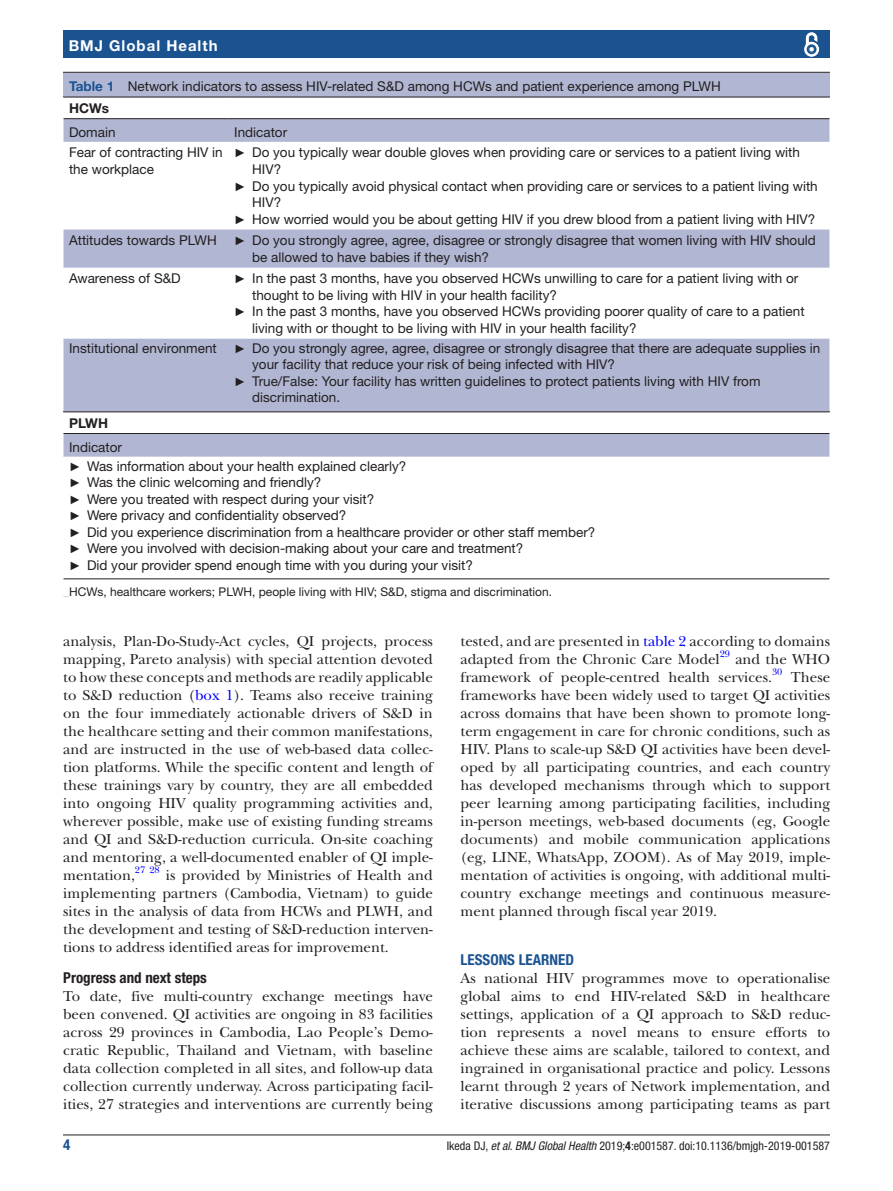
<style>
.page{position:relative;width:893px;height:1191px;background:#fff}
.page>*{position:absolute;margin:0;border:0;box-sizing:border-box;transform-origin:0 0}
.t1{font:15px/18px "New Baskerville";color:#231f20;text-align:justify}
.t2{font:700 condensed 15px "Helvetica Neue LT Std";color:#231f20}
.t3{font:700 condensed 15px "Helvetica Neue LT Std";color:#1b5391}
.t4{font:700 15px "Helvetica Neue LT Std";letter-spacing:.065em;color:#fff}
.t5{font:13.5px/16.5px "Helvetica Neue LT Std";color:#231f20}
.t6{font:700 13.5px "Helvetica Neue LT Std";color:#231f20}
.t7{font:12px "Helvetica Neue LT Std";color:#231f20}
.t8{font:condensed 12px "Helvetica Neue LT Std";color:#231f20}
.t9{font:9.9px "New Baskerville";color:#00f}
.s1{font-weight:700;color:#1b5391}
.s2{font-weight:700}
.s3{font-family:"Arial";font-size:12px}
.s4{color:#00f}
.s5{font-style:italic}
</style>
<div class="page">
<hr style="left:63px;top:1134px;width:767px;height:1px;background:#231f20">
<div style="left:63px;top:31px;width:767px;height:27px;background:#1b5391"></div>
<svg style="left:804px;top:32px;width:16px;height:25px"></svg>
<div style="left:808px;top:46px;width:7px;height:7px;border:1px solid #1b5391;border-radius:50%"></div>
<div style="left:63px;top:73px;width:767px;height:523px;background:#b1b7d3"></div>
<hr style="left:63px;top:72px;width:767px;height:1px;background:#231f20">
<svg style="left:64px;top:98px;width:766px;height:241px;fill:#fff"></svg>
<hr style="left:228px;top:118px;width:602px;height:1px;background:#231f20">
<hr style="left:63px;top:97px;width:165px;height:1px;background:#231f20">
<hr style="left:228px;top:97px;width:602px;height:1px;background:#231f20">
<hr style="left:63px;top:118px;width:165px;height:1px;background:#231f20">
<svg style="left:63px;top:97px;width:1px;height:45px"></svg>
<hr style="left:63px;top:142px;width:1px;height:87px;background:#fff">
<hr style="left:63px;top:229px;width:1px;height:39px;background:#fff">
<hr style="left:63px;top:268px;width:1px;height:71px;background:#fff">
<hr style="left:63px;top:339px;width:1px;height:72px;background:#fff">
<svg style="left:64px;top:412px;width:766px;height:184px;background:#f4f5f8"></svg>
<hr style="left:63px;top:411px;width:767px;height:1px;background:#231f20">
<hr style="left:63px;top:433px;width:767px;height:1px;background:#231f20">
<hr style="left:63px;top:578px;width:767px;height:1px;background:#231f20">
<svg style="left:63px;top:412px;width:1px;height:44px"></svg>
<hr style="left:63px;top:456px;width:1px;height:123px;background:#fff">
<svg style="left:63px;top:579px;width:1px;height:17px"></svg>
<hr style="left:69px;top:595px;width:761px;height:2px;background:#fff">
<p class="t4" style="left:69px;top:36px;width:150px">BMJ Global Health</p>
<p class="t5" style="left:69px;top:75px;width:653px;line-height:22px"><span class="s1">Table 1</span> Network indicators to assess HIV-related S&amp;D among HCWs and patient experience among PLWH<br><span class="s2">HCWs</span></p>
<p class="t5" style="left:69px;top:124px;width:48px">Domain</p>
<p class="t5" style="left:234px;top:124px;width:55px">Indicator</p>
<p class="t5" style="left:69px;top:144px;width:155px">Fear of contracting HIV in the workplace</p>
<p class="t5" style="left:234px;top:144px;width:567px"><span class="s3">►</span> Do you typically wear double gloves when providing care or services to a patient living with</p>
<p class="t5" style="left:252px;top:161px;width:30px">HIV?</p>
<p class="t5" style="left:234px;top:177px;width:585px"><span class="s3">►</span> Do you typically avoid physical contact when providing care or services to a patient living with</p>
<p class="t5" style="left:252px;top:194px;width:30px">HIV?</p>
<p class="t5" style="left:234px;top:210px;width:583px"><span class="s3">►</span> How worried would you be about getting HIV if you drew blood from a patient living with HIV?</p>
<p class="t5" style="left:69px;top:232px;width:149px">Attitudes towards PLWH</p>
<p class="t5" style="left:252px;top:232px;width:565px;text-indent:-18px"><span class="s3">►</span> Do you strongly agree, agree, disagree or strongly disagree that women living with HIV should be allowed to have babies if they wish?</p>
<p class="t5" style="left:69px;top:270px;width:113px">Awareness of S&amp;D</p>
<p class="t5" style="left:234px;top:270px;width:566px"><span class="s3">►</span> In the past 3 months, have you observed HCWs unwilling to care for a patient living with or</p>
<p class="t5" style="left:252px;top:286px;width:306px">thought to be living with HIV in your health facility?</p>
<p class="t5" style="left:234px;top:303px;width:572px"><span class="s3">►</span> In the past 3 months, have you observed HCWs providing poorer quality of care to a patient</p>
<p class="t5" style="left:252px;top:319px;width:386px">living with or thought to be living with HIV in your health facility?</p>
<p class="t5" style="left:69px;top:340px;width:149px">Institutional environment</p>
<p class="t5" style="left:234px;top:340px;width:588px"><span class="s3">►</span> Do you strongly agree, agree, disagree or strongly disagree that there are adequate supplies in</p>
<p class="t5" style="left:252px;top:356px;width:364px">your facility that reduce your risk of being infected with HIV?</p>
<p class="t5" style="left:234px;top:373px;width:528px"><span class="s3">►</span> True/False: Your facility has written guidelines to protect patients living with HIV from</p>
<p class="t5" style="left:252px;top:389px;width:90px">discrimination.</p>
<p class="t6" style="left:69px;top:414px;width:41px">PLWH</p>
<p class="t5" style="left:69px;top:438px;width:339px;line-height:18.6px">Indicator<br><span class="s3">►</span> Was information about your health explained clearly?</p>
<p class="t5" style="left:69px;top:474px;width:528px"><span class="s3">►</span> Was the clinic welcoming and friendly?<br><span class="s3">►</span> Were you treated with respect during your visit?<br><span class="s3">►</span> Were privacy and confidentiality observed?<br><span class="s3">►</span> Did you experience discrimination from a healthcare provider or other staff member? <span class="s3">►</span> Were you involved with decision-making about your care and treatment?<br><span class="s3">►</span> Did your provider spend enough time with you during your visit?</p>
<p class="t7" style="left:69px;top:585px;width:485px">HCWs, healthcare workers; PLWH, people living with HIV; S&amp;D, stigma and discrimination.</p>
<p class="t1" style="left:63px;top:632px;width:371px">analysis, Plan-Do-Study-Act cycles, QI projects, process mapping, Pareto analysis) with special attention devoted to how these concepts and methods are readily applicable to S&amp;D reduction (<span class="s4">box 1</span>). Teams also receive training on the four immediately actionable drivers of S&amp;D in the healthcare setting and their common manifestations, and are instructed in the use of web-based data collec&shy;tion platforms. While the specific content and length of these trainings vary by country, they are all embedded into ongoing HIV quality programming activities and, wherever possible, make use of existing funding streams and QI and S&amp;D-reduction curricula. On-site coaching and mentoring, a well-documented enabler of QI imple&shy;mentation,<sup>27</sup> <sup>28</sup> is provided by Ministries of Health and implementing partners (Cambodia, Vietnam) to guide sites in the analysis of data from HCWs and PLWH, and the development and testing of S&amp;D-reduction interven&shy;tions to address identified areas for improvement.</p>
<p class="t2" style="left:63px;top:969px;width:145px">Progress and next steps</p>
<p class="t1" style="left:63px;top:987px;width:371px">To date, five multi-country exchange meetings have been convened. QI activities are ongoing in 83 facilities across 29 provinces in Cambodia, Lao People’s Demo&shy;cratic Republic, Thailand and Vietnam, with baseline data collection completed in all sites, and follow-up data collection currently underway. Across participating facil&shy;ities, 27 strategies and interventions are currently being</p>
<p class="t1" style="left:461px;top:632px;width:371px">tested, and are presented in <span class="s4">table 2</span> according to domains adapted from the Chronic Care Model</p>
<p class="t9" style="left:720px;top:648px;width:12px">29</p>
<p class="t1" style="left:461px;top:650px;width:371px;text-indent:275px">and the WHO framework of people-centred health services.</p>
<p class="t9" style="left:772px;top:666px;width:12px">30</p>
<p class="t1" style="left:461px;top:668px;width:371px;text-indent:330px">These frameworks have been widely used to target QI activities across domains that have been shown to promote long&shy;term engagement in care for chronic conditions, such as HIV. Plans to scale-up S&amp;D QI activities have been devel&shy;oped by all participating countries, and each country has developed mechanisms through which to support peer learning among participating facilities, including in-person meetings, web-based documents (eg, Google documents) and mobile communication applications (eg, LINE, WhatsApp, ZOOM). As of May 2019, imple&shy;mentation of activities is ongoing, with additional multi&shy;country exchange meetings and continuous measure&shy;ment planned through fiscal year 2019.</p>
<p class="t3" style="left:461px;top:951px;width:115px">Lessons learned</p>
<p class="t1" style="left:461px;top:969px;width:371px">As national HIV programmes move to operationalise global aims to end HIV-related S&amp;D in healthcare settings, application of a QI approach to S&amp;D reduc&shy;tion represents a novel means to ensure efforts to achieve these aims are scalable, tailored to context, and ingrained in organisational practice and policy. Lessons learnt through 2 years of Network implementation, and iterative discussions among participating teams as part</p>
<p class="t3" style="left:63px;top:1135px;width:9px">4</p>
<p class="t8" style="left:447px;top:1138px;width:385px">Ikeda DJ, <span class="s5">et al</span>. <span class="s5">BMJ Global Health</span> 2019;<span class="s2">4</span>:e001587. doi:10.1136/bmjgh-2019-001587</p>
</div>
